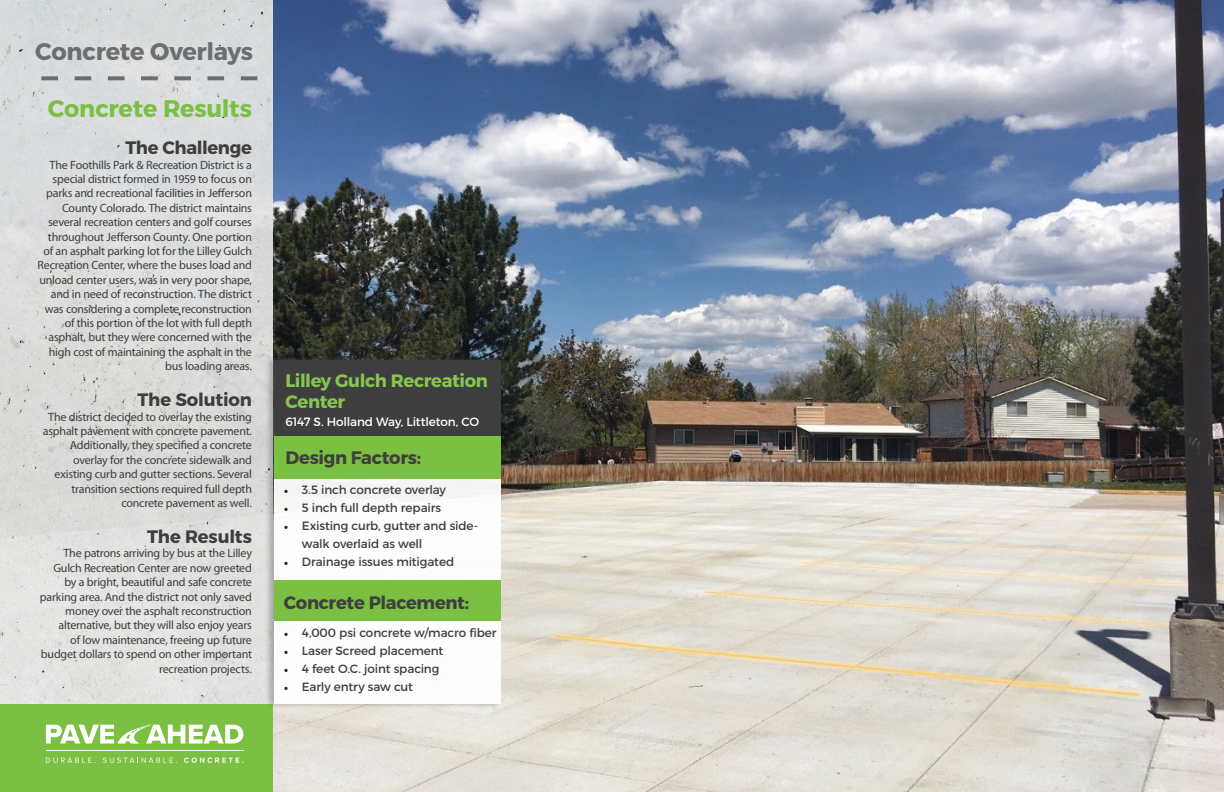
<style>
.page{position:relative;width:1224px;height:792px;background:#fff}
.page>*{position:absolute;margin:0;border:0;box-sizing:border-box;transform-origin:0 0}
.t1{font:700 24px "Montserrat";letter-spacing:-.015em;color:#6c6d70}
.t2{font:700 24px "Montserrat";letter-spacing:-.01em;color:#7bc042}
.t3{font:700 18px "Montserrat";letter-spacing:-.015em;color:#3e3e3f}
.t4{font:700 18px/21.6px "Montserrat";letter-spacing:-.02em;color:#87c550}
.t5{font:12px/14.4px "Myriad Pro";letter-spacing:-.02em;color:#3e3e3f;text-align:right}
.t6{font:12px/18px "Montserrat";letter-spacing:-.01em;color:#3e3e3f}
.t7{font:12px "Montserrat";letter-spacing:-.015em;color:#fff}
.s1{font-family:"Minion Pro";color:#231f20}
</style>
<div class="page">
<img style="left:272px;top:0;width:952px;height:792px">
<img style="left:0;top:0;width:272px;height:704px">
<div style="left:0;top:704px;width:272px;height:88px;background:#7bc042"></div>
<svg style="left:46px;top:758px;width:50px;height:5px"></svg>
<svg style="left:103px;top:758px;width:74px;height:5px"></svg>
<svg style="left:184px;top:758px;width:59px;height:5px"></svg>
<hr style="left:46px;top:751px;width:197px;height:1px;background:#fff">
<svg style="left:46px;top:725px;width:197px;height:19px"></svg>
<svg style="left:41px;top:76px;width:216px;height:4px"></svg>
<div style="left:264px;top:355px;width:238px;height:355px;background:#6c6d70;opacity:.5"></div>
<div style="left:274px;top:360px;width:227px;height:344px;background:#fff"></div>
<div style="left:274px;top:360px;width:227px;height:76px;background:#3e3e3f"></div>
<div style="left:274px;top:436px;width:227px;height:42px;background:#7bc042"></div>
<div style="left:274px;top:580px;width:227px;height:41px;background:#7bc042"></div>
<p class="t1" style="left:35px;top:37px;width:220px">Concrete Overlays</p>
<p class="t2" style="left:48px;top:94px;width:206px">Concrete Results</p>
<p class="t3" style="left:125px;top:137px;width:128px">The Challenge</p>
<p class="t5" style="left:38px;top:157px;width:216px">The Foothills Park &amp; Recreation District is a special district formed in 1959 to focus on parks and recreational facilities in Jefferson County Colorado. The district maintains several recreation centers and golf courses throughout Jefferson County. One portion of an asphalt parking lot for the Lilley Gulch Recreation Center, where the buses load and unload center users, was in very poor shape, and in need of reconstruction. The district was considering a complete reconstruction of this portion of the lot with full depth asphalt, but they were concerned with the high cost of maintaining the asphalt in the bus loading areas.</p>
<p class="t3" style="left:138px;top:389px;width:116px">The Solution</p>
<p class="t5" style="left:43px;top:409px;width:211px">The district decided to overlay the existing asphalt pavement with concrete pavement.<br>Additionally, they specified a concrete overlay for the concrete sidewalk and existing curb and gutter sections. Several transition sections required full depth concrete pavement as well.</p>
<p class="t3" style="left:147px;top:525px;width:106px">The Results</p>
<p class="t5" style="left:40px;top:546px;width:214px">The patrons arriving by bus at the Lilley Gulch Recreation Center are now greeted by a bright, beautiful and safe concrete parking area. And the district not only saved money over the asphalt reconstruction alternative, but they will also enjoy years<br>of low maintenance, freeing up future budget dollars to spend on other important recreation projects.</p>
<p class="t4" style="left:285px;top:370px;width:204px">Lilley Gulch Recreation<br>Center</p>
<p class="t7" style="left:285px;top:415px;width:195px">6147 S. Holland Way, Littleton, CO</p>
<p class="t3" style="left:285px;top:447px;width:137px">Design Factors:</p>
<p class="t6" style="left:284px;top:481px;width:164px"><span class="s1">•</span> 3.5 inch concrete overlay</p>
<p class="t6" style="left:284px;top:499px;width:159px"><span class="s1">•</span> 5 inch full depth repairs</p>
<p class="t6" style="left:302px;top:517px;width:178px;text-indent:-18px"><span class="s1">•</span> Existing curb, gutter and side&shy;walk overlaid as well</p>
<p class="t6" style="left:284px;top:553px;width:172px"><span class="s1">•</span> Drainage issues mitigated</p>
<p class="t3" style="left:284px;top:592px;width:187px">Concrete Placement:</p>
<p class="t6" style="left:284px;top:624px;width:214px"><span class="s1">•</span> 4,000 psi concrete w/macro fiber</p>
<p class="t6" style="left:284px;top:642px;width:161px"><span class="s1">•</span> Laser Screed placement</p>
<p class="t6" style="left:284px;top:660px;width:157px"><span class="s1">•</span> 4 feet O.C. joint spacing</p>
<p class="t6" style="left:284px;top:678px;width:131px"><span class="s1">•</span> Early entry saw cut</p>
</div>
